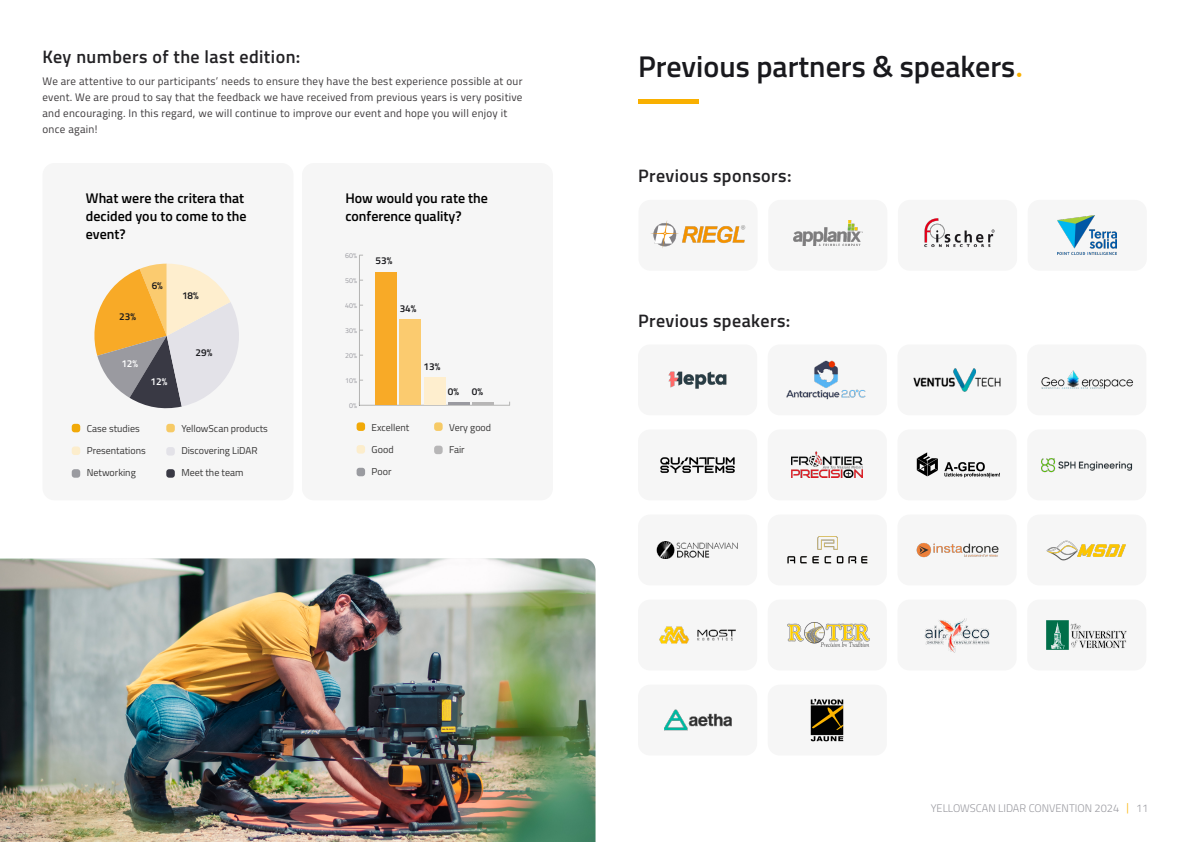
<style>
.page{position:relative;width:1191px;height:842px;background:#fff}
.page>*{position:absolute;margin:0;border:0;box-sizing:border-box;transform-origin:0 0}
.t1{font:600 30px "Titillium Web";color:#19191d}
.t2{font:600 18px "Titillium Web";letter-spacing:.025em;color:#222124}
.t3{font:600 14px/18px "Titillium Web";color:#000}
.t4{font:11px/16px "Titillium Web";letter-spacing:.025em;color:#3c393b}
.t5{font:300 11px "Titillium Web";color:#9a9aa0}
.t6{font:10px "Titillium Web";color:#373636}
.t7{font:600 10px "Titillium Web";color:#19191d}
.t8{font:600 10px "Titillium Web";color:#fff}
.t9{font:7.1px "Titillium Web";color:#9a9aa0}
.s1{color:#f9b000}
.s2{color:#fab303}
</style>
<div class="page">
<hr style="left:638px;top:100px;width:60px;height:4px;background:#f9b000">
<div style="left:43px;top:163px;width:250px;height:337px;background:#f6f6f6;border-radius:12px"></div>
<div style="left:638px;top:200px;width:119px;height:71px;background:#f6f6f6;border-radius:12px"></div>
<img style="left:650px;top:221px;width:96px;height:27px">
<img style="left:0;top:558px;width:595px;height:284px">
<div style="left:302px;top:163px;width:251px;height:337px;background:#f6f6f6;border-radius:12px"></div>
<svg style="left:94px;top:264px;width:145px;height:145px"></svg>
<hr style="left:359px;top:405px;width:151px;height:1px;background:#b4b4b3">
<hr style="left:359px;top:255px;width:1px;height:150px;background:#b4b4b3">
<hr style="left:472px;top:402px;width:21px;height:3px;background:#b7b6b6">
<hr style="left:448px;top:402px;width:21px;height:3px;background:#9a9aa0">
<div style="left:424px;top:377px;width:21px;height:28px;background:#feeece"></div>
<div style="left:399px;top:319px;width:22px;height:86px;background:#fbcb6f"></div>
<div style="left:375px;top:272px;width:22px;height:133px;background:#f8aa27"></div>
<div style="left:356px;top:422px;width:9px;height:9px;background:#f1a908;border-radius:3px"></div>
<div style="left:434px;top:446px;width:8px;height:8px;background:#b7b6b7;border-radius:3px"></div>
<div style="left:434px;top:422px;width:8px;height:9px;background:#f6ca66;border-radius:3px"></div>
<div style="left:356px;top:468px;width:9px;height:8px;background:#9a9ba0;border-radius:3px"></div>
<div style="left:356px;top:445px;width:9px;height:9px;background:#fcedcc;border-radius:3px"></div>
<div style="left:72px;top:424px;width:8px;height:8px;background:#f1a908;border-radius:3px"></div>
<div style="left:166px;top:447px;width:9px;height:9px;background:#e3e2e8;border-radius:3px"></div>
<div style="left:166px;top:424px;width:9px;height:8px;background:#f6ca66;border-radius:3px"></div>
<div style="left:72px;top:469px;width:8px;height:9px;background:#9a9ba0;border-radius:3px"></div>
<div style="left:72px;top:446px;width:8px;height:9px;background:#fcedcc;border-radius:3px"></div>
<div style="left:166px;top:469px;width:9px;height:9px;background:#393944;border-radius:3px"></div>
<div style="left:768px;top:200px;width:119px;height:71px;background:#f6f6f6;border-radius:12px"></div>
<img style="left:793px;top:221px;width:69px;height:24px">
<div style="left:898px;top:200px;width:119px;height:71px;background:#f6f6f6;border-radius:12px"></div>
<img style="left:924px;top:219px;width:71px;height:29px">
<div style="left:1027px;top:200px;width:119px;height:71px;background:#f6f6f6;border-radius:12px"></div>
<img style="left:1057px;top:216px;width:59px;height:39px">
<div style="left:638px;top:344px;width:119px;height:71px;background:#f6f6f6;border-radius:12px"></div>
<img style="left:668px;top:371px;width:59px;height:18px">
<div style="left:767px;top:344px;width:120px;height:71px;background:#f6f6f6;border-radius:12px"></div>
<img style="left:786px;top:360px;width:80px;height:40px">
<div style="left:897px;top:344px;width:119px;height:71px;background:#f6f6f6;border-radius:12px"></div>
<img style="left:913px;top:368px;width:88px;height:24px">
<div style="left:1027px;top:344px;width:119px;height:71px;background:#f6f6f6;border-radius:12px"></div>
<img style="left:1041px;top:370px;width:93px;height:19px">
<div style="left:638px;top:429px;width:119px;height:71px;background:#f6f6f6;border-radius:12px"></div>
<img style="left:660px;top:457px;width:75px;height:16px">
<div style="left:767px;top:429px;width:120px;height:71px;background:#f6f6f6;border-radius:12px"></div>
<img style="left:792px;top:452px;width:70px;height:26px">
<div style="left:897px;top:429px;width:119px;height:71px;background:#f6f6f6;border-radius:12px"></div>
<svg style="left:916px;top:452px;width:84px;height:26px"></svg>
<div style="left:1027px;top:429px;width:119px;height:71px;background:#f6f6f6;border-radius:12px"></div>
<img style="left:1041px;top:458px;width:92px;height:15px">
<div style="left:638px;top:514px;width:119px;height:71px;background:#f6f6f6;border-radius:12px"></div>
<img style="left:656px;top:541px;width:82px;height:18px">
<div style="left:767px;top:514px;width:120px;height:71px;background:#f6f6f6;border-radius:12px"></div>
<img style="left:787px;top:536px;width:80px;height:27px">
<div style="left:897px;top:514px;width:119px;height:71px;background:#f6f6f6;border-radius:12px"></div>
<img style="left:916px;top:543px;width:83px;height:15px">
<div style="left:1027px;top:514px;width:119px;height:71px;background:#f6f6f6;border-radius:12px"></div>
<img style="left:1046px;top:540px;width:80px;height:20px">
<div style="left:638px;top:600px;width:119px;height:70px;background:#f6f6f6;border-radius:12px"></div>
<img style="left:659px;top:626px;width:77px;height:18px">
<div style="left:767px;top:600px;width:120px;height:70px;background:#f6f6f6;border-radius:12px"></div>
<img style="left:787px;top:622px;width:83px;height:24px">
<div style="left:897px;top:600px;width:119px;height:70px;background:#f6f6f6;border-radius:12px"></div>
<img style="left:924px;top:618px;width:65px;height:34px">
<div style="left:1027px;top:600px;width:119px;height:70px;background:#f6f6f6;border-radius:12px"></div>
<img style="left:1046px;top:620px;width:80px;height:30px">
<div style="left:638px;top:685px;width:119px;height:70px;background:#f6f6f6;border-radius:12px"></div>
<img style="left:664px;top:709px;width:67px;height:22px">
<div style="left:767px;top:685px;width:120px;height:70px;background:#f6f6f6;border-radius:12px"></div>
<img style="left:810px;top:698px;width:34px;height:44px">
<h2 class="t2" style="left:43px;top:43px;width:259px">Key numbers of the last edition:</h2>
<p class="t4" style="left:43px;top:73px;width:481px">We are attentive to our participants’ needs to ensure they have the best experience possible at our event. We are proud to say that the feedback we have received from previous years is very positive and encouraging. In this regard, we will continue to improve our event and hope you will enjoy it once again!</p>
<p class="t3" style="left:86px;top:188px;width:162px">What were the critera that decided you to come to the event?</p>
<p class="t3" style="left:345px;top:188px;width:144px">How would you rate the conference quality?</p>
<p class="t9" style="left:345px;top:250px;width:13px">60%</p>
<p class="t7" style="left:375px;top:253px;width:18px">53%</p>
<p class="t7" style="left:152px;top:278px;width:13px">6%</p>
<p class="t9" style="left:345px;top:275px;width:13px">50%</p>
<p class="t7" style="left:182px;top:288px;width:18px">18%</p>
<p class="t7" style="left:119px;top:309px;width:18px">23%</p>
<p class="t9" style="left:345px;top:300px;width:13px">40%</p>
<p class="t7" style="left:400px;top:301px;width:18px">34%</p>
<p class="t9" style="left:345px;top:325px;width:13px">30%</p>
<p class="t7" style="left:196px;top:345px;width:18px">29%</p>
<p class="t9" style="left:345px;top:350px;width:13px">20%</p>
<p class="t8" style="left:121px;top:356px;width:18px">12%</p>
<p class="t7" style="left:423px;top:359px;width:18px">13%</p>
<p class="t8" style="left:151px;top:374px;width:18px">12%</p>
<p class="t9" style="left:345px;top:375px;width:13px">10%</p>
<p class="t7" style="left:448px;top:384px;width:13px">0%</p>
<p class="t7" style="left:472px;top:384px;width:13px">0%</p>
<p class="t9" style="left:349px;top:400px;width:9px">0%</p>
<p class="t6" style="left:87px;top:421px;width:54px">Case studies</p>
<p class="t6" style="left:87px;top:443px;width:60px">Presentations</p>
<p class="t6" style="left:87px;top:465px;width:51px">Networking</p>
<p class="t6" style="left:181px;top:421px;width:88px">YellowScan products</p>
<p class="t6" style="left:181px;top:443px;width:78px">Discovering LiDAR</p>
<p class="t6" style="left:181px;top:465px;width:64px">Meet the team</p>
<p class="t6" style="left:371px;top:420px;width:39px">Excellent</p>
<p class="t6" style="left:371px;top:442px;width:24px">Good</p>
<p class="t6" style="left:371px;top:464px;width:21px">Poor</p>
<p class="t6" style="left:449px;top:420px;width:44px">Very good</p>
<p class="t6" style="left:449px;top:442px;width:17px">Fair</p>
<h1 class="t1" style="left:638px;top:43px;width:386px">Previous partners &amp; speakers<span class="s1">.</span></h1>
<h2 class="t2" style="left:638px;top:162px;width:155px">Previous sponsors:</h2>
<h2 class="t2" style="left:638px;top:307px;width:154px">Previous speakers:</h2>
<p class="t5" style="left:930px;top:800px;width:219px">YELLOWSCAN LIDAR CONVENTION 2024 <span class="s2">|</span> 11</p>
</div>
